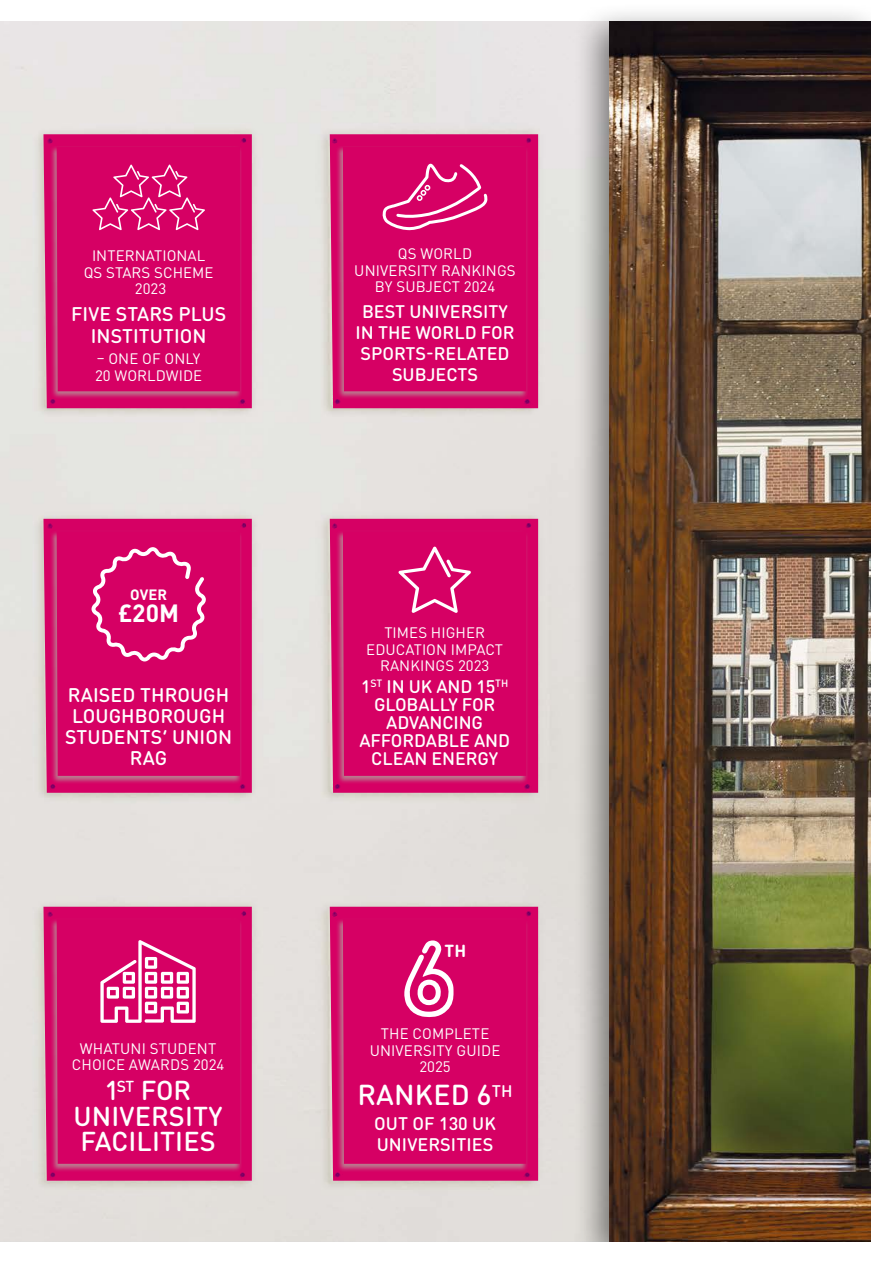
<style>
.page{position:relative;width:893px;height:1263px;background:#fff}
.page>*{position:absolute;margin:0;border:0;box-sizing:border-box;transform-origin:0 0}
.t1{font:500 28.5px "DIN Round OT";letter-spacing:.005em;color:#fff}
.t2{font:500 27px/25.5px "DIN Round OT";letter-spacing:.005em;color:#fff;text-align:center}
.t3{font:700 24.6px "DINOT";color:#fff}
.t4{font:500 19.5px/21px "DIN Round OT";letter-spacing:.005em;color:#fff;text-align:center}
.t5{font:500 18px/21px "DIN Round OT";letter-spacing:-.005em;color:#fff;text-align:center}
.t6{font:700 17.25px "DIN Round OT";color:#fff}
.t7{font:15px/16.5px "DINOT";letter-spacing:.01em;color:#fff;text-align:center}
.t8{font:15px/16.5px "DIN Round OT";letter-spacing:.005em;color:#fff;text-align:center}
.t9{font:700 14.85px "DINOT";color:#fff}
</style>
<div class="page">
<svg style="left:43px;top:134px;width:209px;height:274px;background:#d5106b"></svg>
<div style="left:50px;top:146px;width:192px;height:253px;background:#b0a69d;opacity:.75"></div>
<svg style="left:330px;top:134px;width:208px;height:274px;background:#d50f6b"></svg>
<div style="left:336px;top:146px;width:192px;height:253px;background:#b0a69d;opacity:.75"></div>
<svg style="left:43px;top:907px;width:209px;height:274px;background:#d5106c"></svg>
<div style="left:50px;top:918px;width:192px;height:254px;background:#b0a69d;opacity:.75"></div>
<svg style="left:330px;top:907px;width:208px;height:274px;background:#d50f6b"></svg>
<div style="left:336px;top:918px;width:192px;height:254px;background:#b0a69d;opacity:.75"></div>
<svg style="left:43px;top:519px;width:209px;height:274px;background:#d5106b"></svg>
<div style="left:50px;top:530px;width:192px;height:254px;background:#b0a69d;opacity:.75"></div>
<svg style="left:330px;top:519px;width:208px;height:274px;background:#d50f6b"></svg>
<div style="left:336px;top:530px;width:192px;height:254px;background:#b0a69d;opacity:.75"></div>
<div style="left:573px;top:3px;width:319px;height:1260px;background:#000;opacity:.5"></div>
<img style="left:609px;top:21px;width:263px;height:1221px">
<div style="left:57px;top:531px;width:183px;height:245px;background:#d60064"></div>
<div style="left:57px;top:147px;width:183px;height:244px;background:#d60064"></div>
<div style="left:343px;top:147px;width:183px;height:244px;background:#d60064"></div>
<div style="left:872px;top:0;width:21px;height:1263px;background:#fff"></div>
<div style="left:343px;top:531px;width:183px;height:245px;background:#d60064"></div>
<svg style="left:57px;top:919px;width:183px;height:245px;background:#d80f6d"></svg>
<div style="left:343px;top:919px;width:183px;height:245px;background:#d60064"></div>
<div style="left:168px;top:1242px;width:725px;height:21px;background:#fff"></div>
<p class="t8" style="left:84px;top:247px;width:131px">INTERNATIONAL<br>QS STARS SCHEME<br>2023</p>
<p class="t4" style="left:71px;top:302px;width:157px;line-height:22.5px">FIVE STARS PLUS<br>INSTITUTION</p>
<p class="t8" style="left:95px;top:350px;width:109px;text-align:left">– ONE OF ONLY<br>20 WORLDWIDE</p>
<p class="t9" style="left:130px;top:585px;width:39px">OVER</p>
<h3 class="t3" style="left:118px;top:597px;width:63px">£20M</h3>
<p class="t4" style="left:65px;top:685px;width:169px">RAISED THROUGH<br>LOUGHBOROUGH<br>STUDENTS’ UNION<br>RAG</p>
<p class="t7" style="left:72px;top:1040px;width:154px">WHATUNI STUDENT<br>CHOICE AWARDS 2024</p>
<h2 class="t2" style="left:74px;top:1077px;width:150px">1<sup>ST</sup> FOR<br>UNIVERSITY<br>FACILITIES</h2>
<p class="t7" style="left:354px;top:245px;width:163px">QS WORLD<br>UNIVERSITY RANKINGS<br>BY SUBJECT 2024</p>
<p class="t5" style="left:355px;top:300px;width:161px">BEST UNIVERSITY<br>IN THE WORLD FOR<br>SPORTS-RELATED<br>SUBJECTS</p>
<p class="t8" style="left:366px;top:624px;width:138px">TIMES HIGHER<br>EDUCATION IMPACT<br>RANKINGS 2023</p>
<p class="t5" style="left:359px;top:678px;width:152px;line-height:18px">1<sup>ST</sup> IN UK AND 15<sup>TH<br></sup>GLOBALLY FOR<br>ADVANCING<br>AFFORDABLE AND<br>CLEAN ENERGY</p>
<p class="t6" style="left:445px;top:940px;width:23px">TH</p>
<p class="t7" style="left:370px;top:1025px;width:132px">THE COMPLETE<br>UNIVERSITY GUIDE<br>2025</p>
<h1 class="t1" style="left:357px;top:1076px;width:157px">RANKED 6<sup>TH</sup></h1>
<p class="t5" style="left:374px;top:1113px;width:124px;text-align:left">OUT OF 130 UK<br>UNIVERSITIES</p>
</div>
